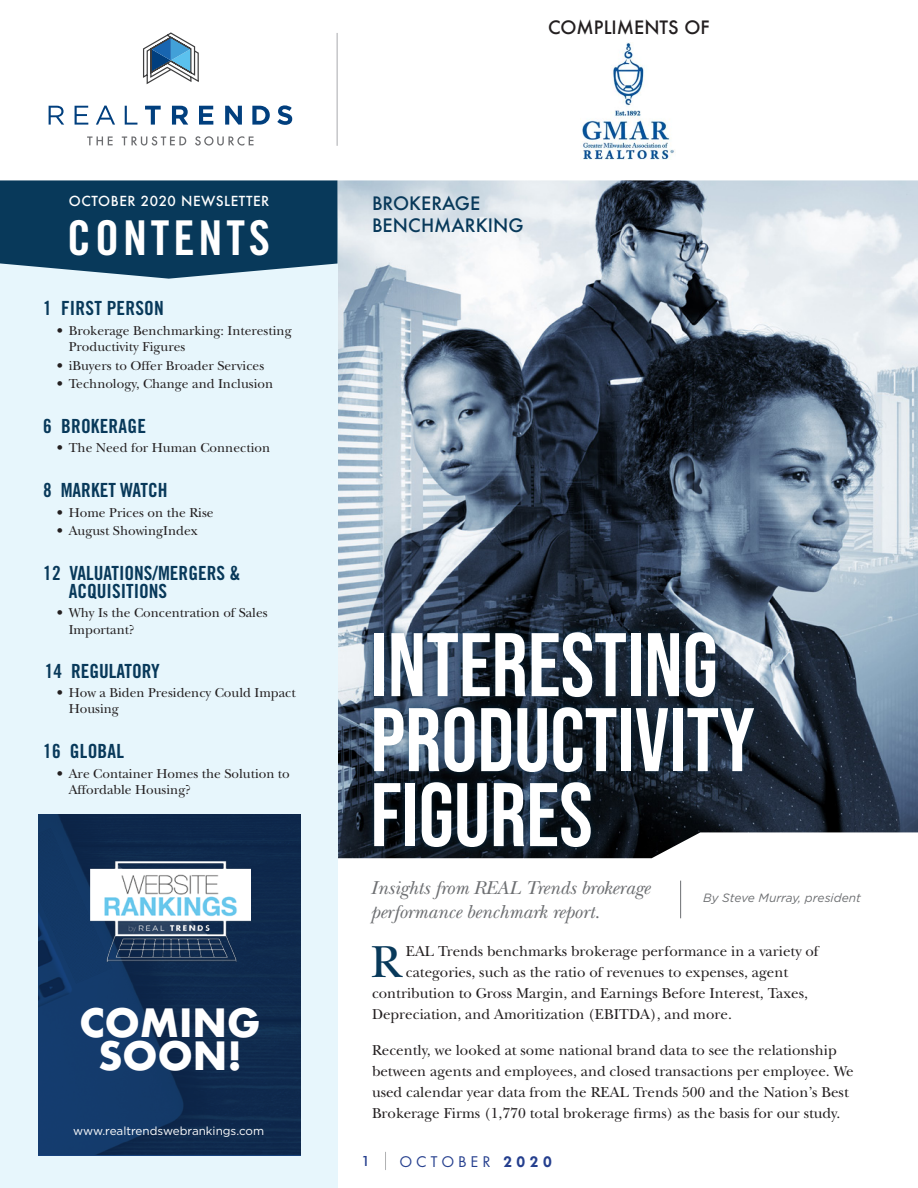
<style>
.page{position:relative;width:918px;height:1188px;background:#fff}
.page>*{position:absolute;margin:0;border:0;box-sizing:border-box;transform-origin:0 0}
.t1{font:90px/75px "Bebas Neue";color:#fff}
.t2{font:48px "Trade Gothic LT Std Bd Cn 20";letter-spacing:.08em;color:#fff}
.t3{font:46.8px "New Baskerville";color:#08395a}
.t4{font:700 37.95px/33.3px "Futura";color:#fff;text-align:center}
.t5{font:19.5px/18px "Trade Gothic LT Std Bd Cn 20";color:#08395a}
.t6{font:italic 19.5px/24px "New Baskerville";letter-spacing:-.005em;color:#6d6f72}
.t7{font:500 18px/21.6px "Futura";color:#08395a}
.t8{font:500 18px "Futura";color:#231f20}
.t9{font:15px/21px "New Baskerville";color:#231f20}
.t10{font:14.25px "Futura Std";letter-spacing:.3em;color:#253f8e}
.t11{font:500 14.25px "Futura BT";color:#253f8e}
.t12{font:13.5px/16.5px "New Baskerville";color:#231f20}
.t13{font:500 13.5px "Futura";letter-spacing:.04em;color:#fff}
.t14{font:italic 12px "Gotham";color:#6d6f72}
.t15{font:11.7px "Gotham";color:#fff}
.s1{font-family:"Futura BQ";font-weight:600;font-size:15px}
</style>
<div class="page">
<img style="left:338px;top:180px;width:580px;height:678px">
<svg style="left:385px;top:1152px;width:1px;height:18px"></svg>
<svg style="left:87px;top:136px;width:26px;height:9px"></svg>
<svg style="left:122px;top:136px;width:64px;height:10px"></svg>
<svg style="left:195px;top:136px;width:59px;height:10px"></svg>
<svg style="left:49px;top:106px;width:15px;height:19px"></svg>
<svg style="left:75px;top:106px;width:13px;height:19px"></svg>
<svg style="left:96px;top:106px;width:19px;height:19px"></svg>
<svg style="left:125px;top:106px;width:12px;height:19px"></svg>
<svg style="left:145px;top:106px;width:16px;height:19px"></svg>
<svg style="left:172px;top:106px;width:16px;height:19px"></svg>
<svg style="left:199px;top:106px;width:14px;height:19px"></svg>
<svg style="left:225px;top:106px;width:17px;height:19px"></svg>
<svg style="left:252px;top:106px;width:18px;height:19px"></svg>
<svg style="left:277px;top:105px;width:15px;height:20px"></svg>
<svg style="left:143px;top:32px;width:56px;height:53px"></svg>
<div style="left:0;top:218px;width:338px;height:970px;background:#e7f6fc"></div>
<svg style="left:0;top:180px;width:338px;height:99px;background:#1b4967"></svg>
<div style="left:367px;top:624px;width:394px;height:231px;background:#08395a;opacity:.62"></div>
<hr style="left:680px;top:881px;width:1px;height:37px;background:#6d6f72">
<img style="left:38px;top:814px;width:263px;height:341px">
<img style="left:90px;top:861px;width:160px;height:100px">
<hr style="left:337px;top:33px;width:1px;height:113px;background:#a8a9ad">
<img style="left:582px;top:42px;width:94px;height:117px">
<p class="t13" style="left:69px;top:192px;width:202px">OCTOBER 2020 NEWSLETTER</p>
<p class="t2" style="left:67px;top:209px;width:204px">CONTENTS</p>
<p class="t5" style="left:43px;top:299px;width:122px">1 FIRST PERSON</p>
<p class="t12" style="left:69px;top:322px;width:225px;text-indent:-12px">• Brokerage Benchmarking: Interesting<br>Productivity Figures</p>
<p class="t12" style="left:57px;top:357px;width:209px">• iBuyers to Offer Broader Services</p>
<p class="t12" style="left:57px;top:376px;width:218px">• Technology, Change and Inclusion</p>
<p class="t5" style="left:43px;top:417px;width:104px">6 BROKERAGE</p>
<p class="t12" style="left:57px;top:440px;width:215px">• The Need for Human Connection</p>
<p class="t5" style="left:43px;top:481px;width:126px">8 MARKET WATCH</p>
<p class="t12" style="left:57px;top:504px;width:158px">• Home Prices on the Rise</p>
<p class="t12" style="left:57px;top:523px;width:143px">• August ShowingIndex</p>
<p class="t5" style="left:69px;top:564px;width:173px;text-indent:-26px">12 VALUATIONS/MERGERS &amp;<br>ACQUISITIONS</p>
<p class="t12" style="left:69px;top:605px;width:200px;text-indent:-12px">• Why Is the Concentration of Sales<br>Important?</p>
<p class="t5" style="left:45px;top:662px;width:117px">14 REGULATORY</p>
<p class="t12" style="left:69px;top:684px;width:229px;text-indent:-12px">• How a Biden Presidency Could Impact<br>Housing</p>
<p class="t5" style="left:43px;top:742px;width:82px">16 GLOBAL</p>
<p class="t12" style="left:69px;top:765px;width:223px;text-indent:-12px">• Are Container Homes the Solution to<br>Affordable Housing?</p>
<p class="t4" style="left:80px;top:1006px;width:183px">COMING<br>SOON!</p>
<p class="t15" style="left:73px;top:1123px;width:192px">www.realtrendswebrankings.com</p>
<p class="t8" style="left:548px;top:14px;width:163px">COMPLIMENTS OF</p>
<p class="t7" style="left:372px;top:192px;width:153px">BROKERAGE<br>BENCHMARKING</p>
<p class="t1" style="left:370px;top:627px;width:386px">INTERESTING<br>PRODUCTIVITY<br>FIGURES</p>
<p class="t6" style="left:370px;top:876px;width:281px">Insights from REAL Trends brokerage performance benchmark report.</p>
<p class="t14" style="left:703px;top:891px;width:159px">By Steve Murray, president</p>
<p class="t3" style="left:371px;top:935px;width:32px">R</p>
<p class="t9" style="left:406px;top:941px;width:414px">EAL Trends benchmarks brokerage performance in a variety of</p>
<p class="t9" style="left:406px;top:962px;width:384px">categories, such as the ratio of revenues to expenses, agent</p>
<p class="t9" style="left:372px;top:983px;width:438px">contribution to Gross Margin, and Earnings Before Interest, Taxes,</p>
<p class="t9" style="left:372px;top:1004px;width:362px">Depreciation, and Amoritization (EBITDA), and more.</p>
<p class="t9" style="left:372px;top:1040px;width:483px">Recently, we looked at some national brand data to see the relationship between agents and employees, and closed transactions per employee. We used calendar year data from the REAL Trends 500 and the Nation’s Best Brokerage Firms (1,770 total brokerage firms) as the basis for our study.</p>
<p class="t11" style="left:362px;top:1153px;width:10px">1</p>
<p class="t10" style="left:400px;top:1152px;width:153px">OCTOBER <span class="s1">2020</span></p>
</div>
